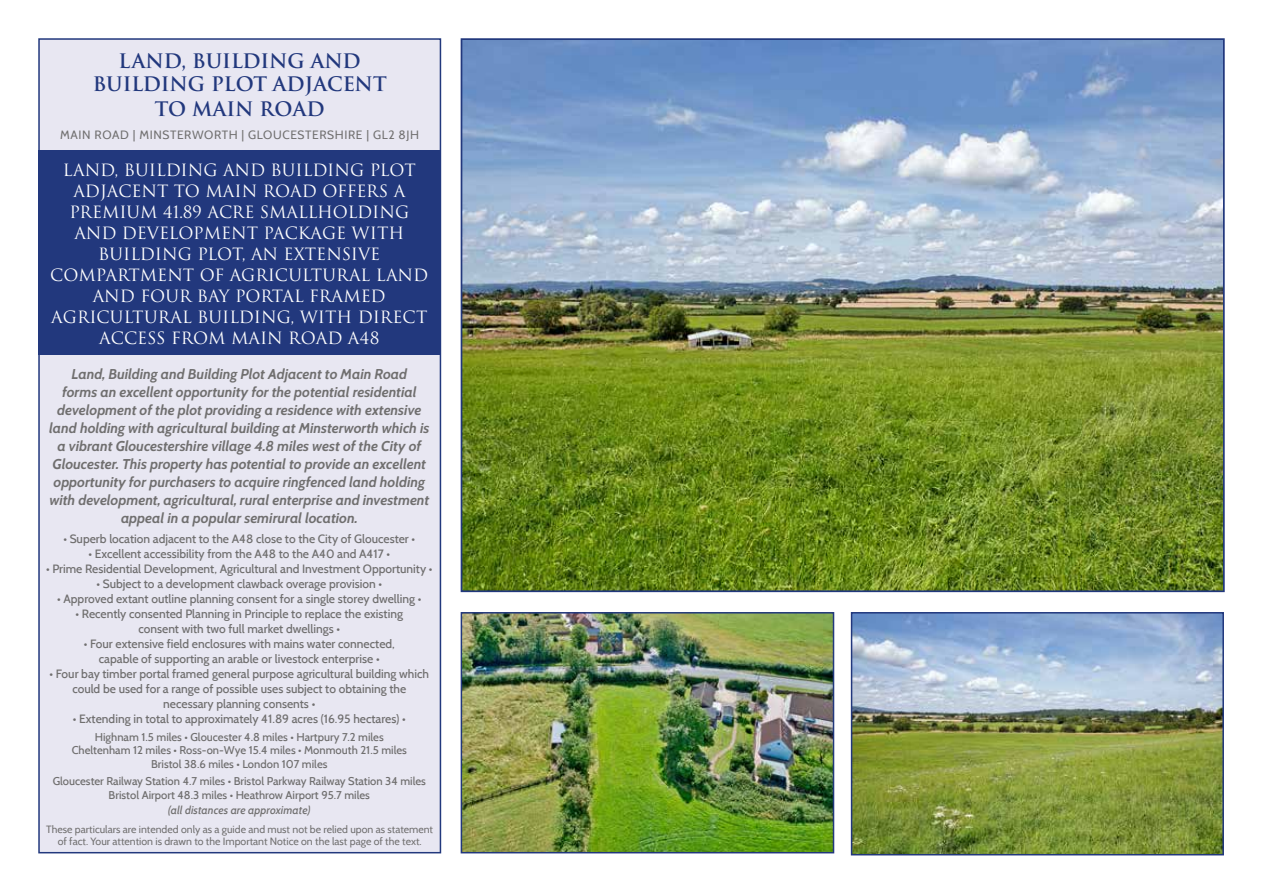
<style>
.page{position:relative;width:1263px;height:893px;background:#fff}
.page>*{position:absolute;margin:0;border:0;box-sizing:border-box;transform-origin:0 0}
.t1{font:600 19.5px/23.4px "Trajan Pro 3";color:#22387d;text-align:center}
.t2{font:16.5px/21px "Trajan Pro 3";color:#fff;text-align:center}
.t3{font:italic 700 14.25px/18px "Cabin";color:#706f6f;text-align:center}
.t4{font:500 12px/15px "Cabin";color:#706f6f;text-align:center}
.t5{font:12px "Cabin";letter-spacing:.05em;color:#706f6f}
.t6{font:500 11.25px/13.5px "Cabin";color:#706f6f;text-align:center}
.t7{font:italic 500 11.25px "Cabin";color:#706f6f}
.t8{font:10.5px/12.6px "Cabin";color:#706f6f;text-align:center}
</style>
<div class="page">
<div style="left:38px;top:38px;width:403px;height:815px;background:#e8e7f2;border:2px solid #22387d"></div>
<div style="left:38px;top:151px;width:403px;height:204px;background:#22387d"></div>
<img style="left:464px;top:41px;width:758px;height:548px">
<img style="left:464px;top:615px;width:367px;height:235px">
<div style="left:461px;top:612px;width:373px;height:241px;border:2px solid #22387d"></div>
<img style="left:854px;top:615px;width:367px;height:237px">
<div style="left:851px;top:612px;width:373px;height:243px;border:2px solid #22387d"></div>
<h1 class="t1" style="left:93px;top:50px;width:295px">LAND, BUILDING AND<br>BUILDING PLOT ADJACENT</h1>
<h1 class="t1" style="left:155px;top:98px;width:171px">TO MAIN ROAD</h1>
<p class="t5" style="left:60px;top:128px;width:360px">MAIN ROAD | MINSTERWORTH | GLOUCESTERSHIRE | GL2 8JH</p>
<p class="t2" style="left:50px;top:160px;width:380px">LAND, BUILDING AND BUILDING PLOT<br>ADJACENT TO MAIN ROAD OFFERS A<br>PREMIUM 41.89 ACRE SMALLHOLDING<br>AND DEVELOPMENT PACKAGE WITH<br>BUILDING PLOT, AN EXTENSIVE<br>COMPARTMENT OF AGRICULTURAL LAND<br>AND FOUR BAY PORTAL FRAMED<br>AGRICULTURAL BUILDING, WITH DIRECT<br>ACCESS FROM MAIN ROAD A48</p>
<p class="t3" style="left:49px;top:364px;width:382px">Land, Building and Building Plot Adjacent to Main Road<br>forms an excellent opportunity for the potential residential development of the plot providing a residence with extensive land holding with agricultural building at Minsterworth which is a vibrant Gloucestershire village 4.8 miles west of the City of Gloucester. This property has potential to provide an excellent opportunity for purchasers to acquire ringfenced land holding with development, agricultural, rural enterprise and investment appeal in a popular semirural location.</p>
<p class="t4" style="left:63px;top:531px;width:353px">• Superb location adjacent to the A48 close to the City of Gloucester •</p>
<p class="t4" style="left:88px;top:546px;width:303px">• Excellent accessibility from the A48 to the A40 and A417 •</p>
<p class="t4" style="left:46px;top:561px;width:388px">• Prime Residential Development, Agricultural and Investment Opportunity •</p>
<p class="t4" style="left:96px;top:576px;width:287px">• Subject to a development clawback overage provision •</p>
<p class="t4" style="left:57px;top:591px;width:366px">• Approved extant outline planning consent for a single storey dwelling •</p>
<p class="t4" style="left:76px;top:606px;width:329px">• Recently consented Planning in Principle to replace the existing consent with two full market dwellings •</p>
<p class="t4" style="left:84px;top:636px;width:313px">• Four extensive field enclosures with mains water connected, capable of supporting an arable or livestock enterprise •</p>
<p class="t4" style="left:49px;top:666px;width:381px">• Four bay timber portal framed general purpose agricultural building which could be used for a range of possible uses subject to obtaining the necessary planning consents •</p>
<p class="t4" style="left:73px;top:711px;width:334px">• Extending in total to approximately 41.89 acres (16.95 hectares) •</p>
<p class="t6" style="left:72px;top:730px;width:337px">Highnam 1.5 miles • Gloucester 4.8 miles • Hartpury 7.2 miles<br>Cheltenham 12 miles • Ross-on-Wye 15.4 miles • Monmouth 21.5 miles<br>Bristol 38.6 miles • London 107 miles</p>
<p class="t6" style="left:53px;top:774px;width:375px">Gloucester Railway Station 4.7 miles • Bristol Parkway Railway Station 34 miles<br>Bristol Airport 48.3 miles • Heathrow Airport 95.7 miles</p>
<p class="t7" style="left:168px;top:804px;width:144px">(all distances are approximate)</p>
<p class="t8" style="left:46px;top:823px;width:388px">These particulars are intended only as a guide and must not be relied upon as statement of fact. Your attention is drawn to the Important Notice on the last page of the text.</p>
</div>
